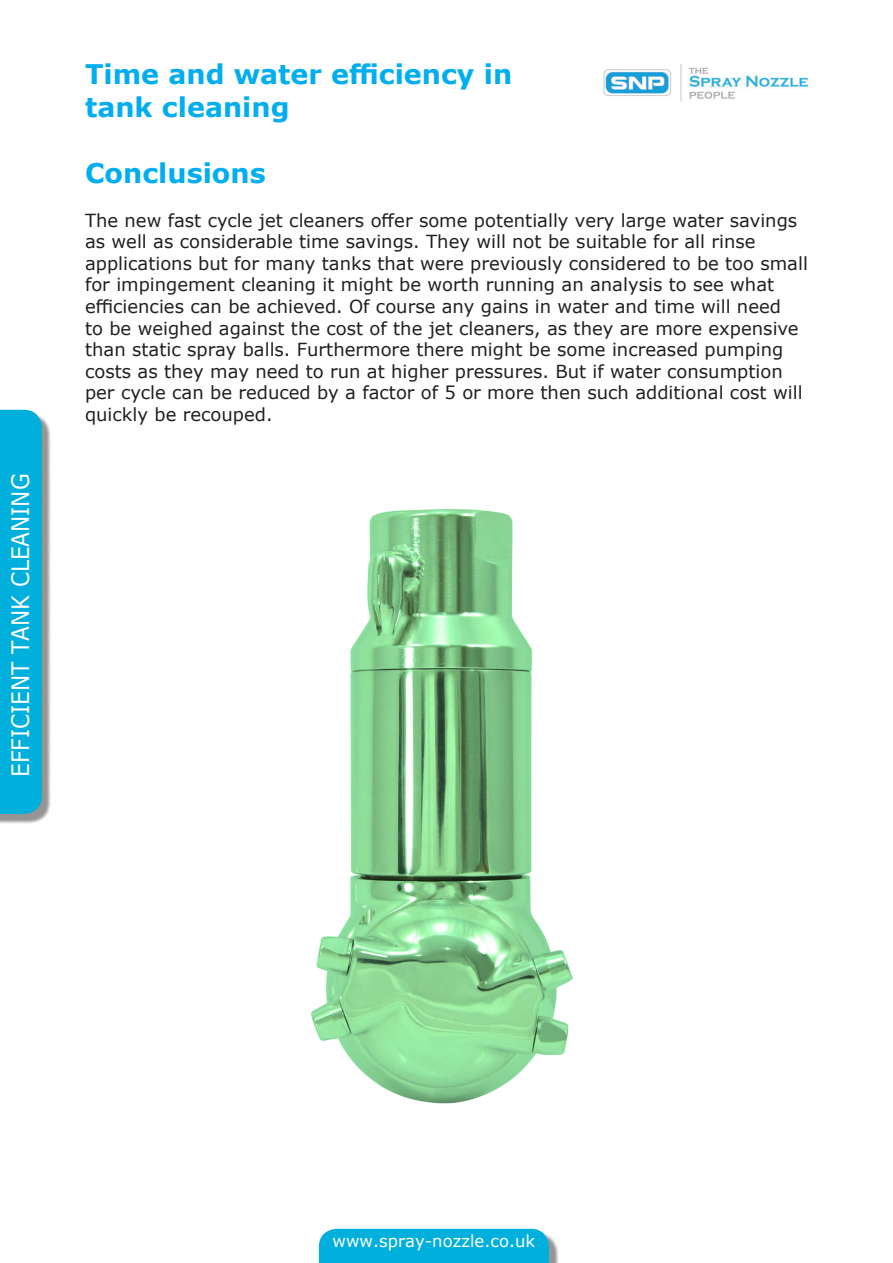
<style>
.page{position:relative;width:893px;height:1263px;background:#fff}
.page>*{position:absolute;margin:0;border:0;box-sizing:border-box;transform-origin:0 0}
.t1{font:700 27px/32.4px "Verdana";color:#00aeef}
.t2{font:24px "Verdana";color:#fff;scale:.9 1}
.t3{font:18px/21.6px "Verdana";color:#231f20}
.t4{font:16.5px "Verdana";color:#fff}
</style>
<div class="page">
<img style="left:603px;top:64px;width:206px;height:37px">
<div style="left:322px;top:1232px;width:237px;height:31px;background:#231f20;opacity:.49"></div>
<div style="left:319px;top:1229px;width:230px;height:34px;background:#00afdc"></div>
<div style="left:0;top:413px;width:52px;height:411px;background:#231f20;opacity:.49"></div>
<div style="left:0;top:410px;width:42px;height:404px;background:#00afdc"></div>
<img style="left:311px;top:508px;width:262px;height:596px">
<h2 class="t2" style="left:4px;top:777px;width:338px;rotate:-90deg">EFFICIENT TANK CLEANING</h2>
<h1 class="t1" style="left:85px;top:58px;width:429px">Time and water efficiency in tank cleaning</h1>
<h1 class="t1" style="left:85px;top:157px;width:182px">Conclusions</h1>
<p class="t3" style="left:85px;top:209px;width:724px">The new fast cycle jet cleaners offer some potentially very large water savings as well as considerable time savings. They will not be suitable for all rinse applications but for many tanks that were previously considered to be too small for impingement cleaning it might be worth running an analysis to see what efficiencies can be achieved. Of course any gains in water and time will need<br>to be weighed against the cost of the jet cleaners, as they are more expensive than static spray balls. Furthermore there might be some increased pumping costs as they may need to run at higher pressures. But if water consumption per cycle can be reduced by a factor of 5 or more then such additional cost will quickly be recouped.</p>
<p class="t4" style="left:333px;top:1230px;width:204px">www.spray-nozzle.co.uk</p>
</div>
